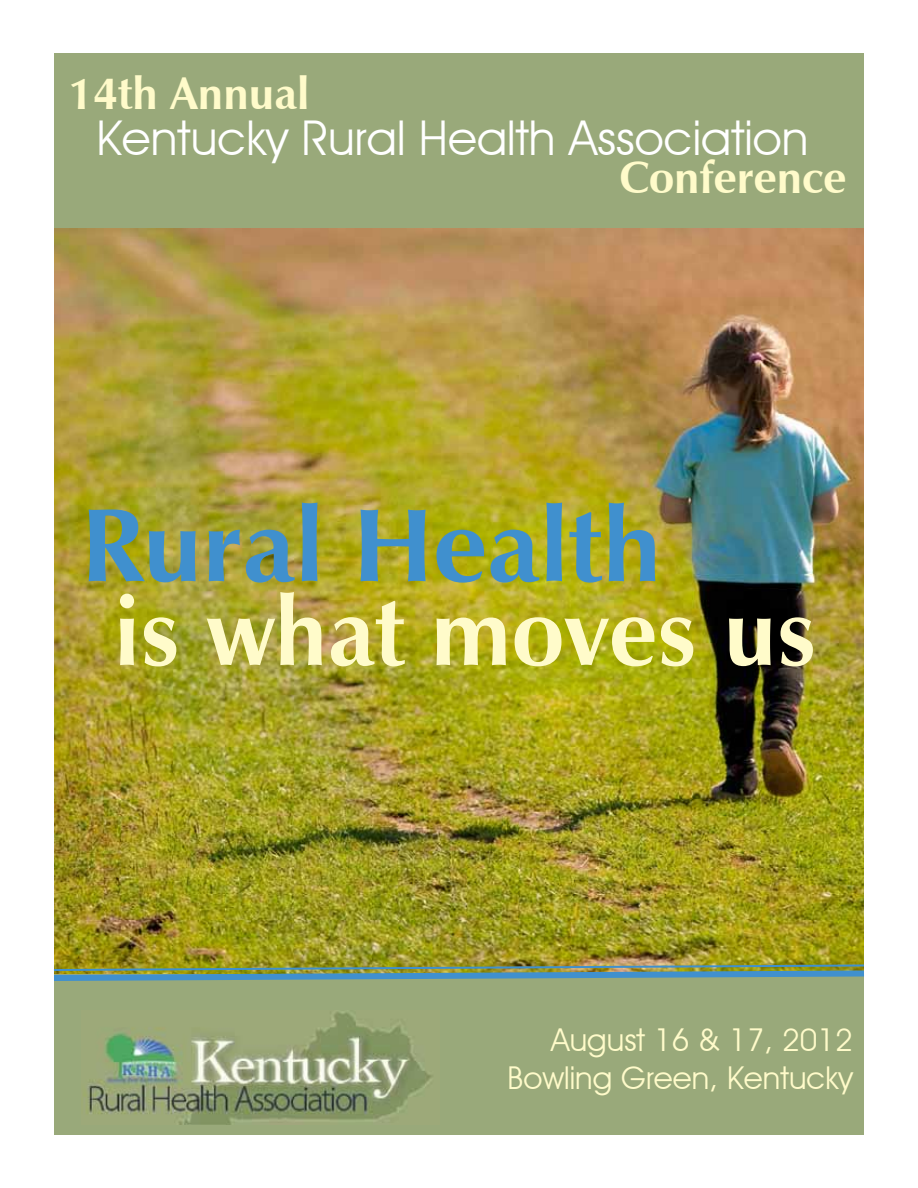
<style>
.page{position:relative;width:918px;height:1188px;background:#fff}
.page>*{position:absolute;margin:0;border:0;box-sizing:border-box;transform-origin:0 0}
.t1{font:700 105px "Zapf Humanist 601 BT";color:#4090ce}
.t2{font:700 97.5px "Zapf Humanist 601 BT";color:#fffbca;scale:.96 1}
.t3{font:48px "Advantage";color:#fff}
.t4{font:700 45px "Zapf Humanist 601 BT";color:#fffbca}
.t5{font:31.5px/37.8px "Advantage";color:#fffbca;text-align:right}
</style>
<div class="page">
<div style="left:54px;top:53px;width:810px;height:1082px;background:#99a97a"></div>
<img style="left:54px;top:229px;width:810px;height:734px">
<img style="left:83px;top:1011px;width:349px;height:113px">
<img style="left:54px;top:963px;width:810px;height:18px">
<h3 class="t4" style="left:69px;top:66px;width:242px">14th Annual</h3>
<h3 class="t3" style="left:96px;top:109px;width:714px">Kentucky Rural Health Association</h3>
<h3 class="t4" style="left:619px;top:150px;width:228px">Conference</h3>
<h1 class="t1" style="left:81px;top:480px;width:582px">Rural Health</h1>
<h2 class="t2" style="left:114px;top:571px;width:734px">is what moves us</h2>
<p class="t5" style="left:507px;top:1021px;width:347px">August 16 &amp; 17, 2012<br>Bowling Green, Kentucky</p>
</div>
